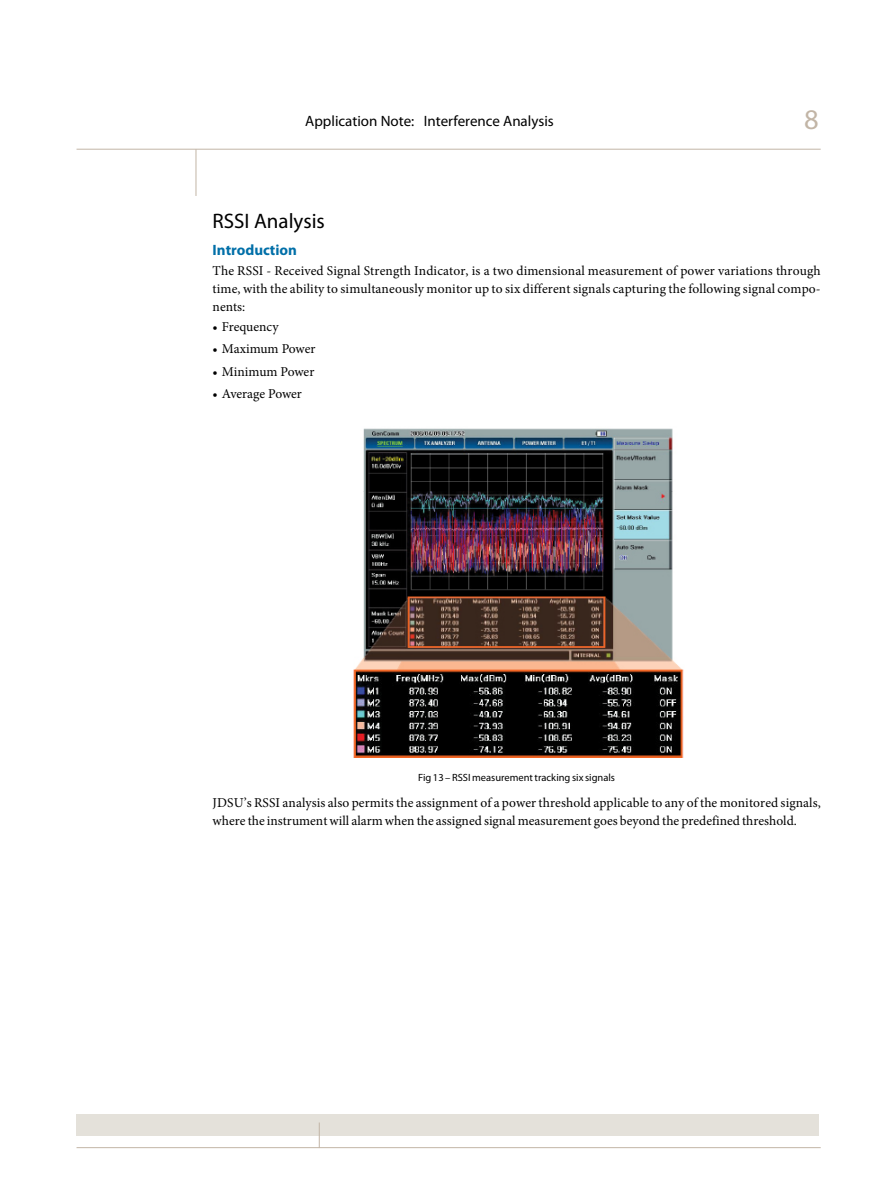
<style>
.page{position:relative;width:893px;height:1188px;background:#fff}
.page>*{position:absolute;margin:0;border:0;box-sizing:border-box;transform-origin:0 0}
.t1{font:28.5px "Myriad Pro";color:#c2b5a6}
.t2{font:21px "Myriad Pro";color:#000}
.t3{font:15px "Myriad Pro";color:#000}
.t4{font:700 15px "Myriad Pro";color:#006fa8}
.t5{font:13.5px/18px "Minion Pro";color:#000}
.t6{font:10.5px "Myriad Pro";color:#000}
</style>
<div class="page">
<div style="left:77px;top:1114px;width:742px;height:21px;background:#e4e1da"></div>
<hr style="left:77px;top:1147px;width:744px;height:1px;background:#c2b5a6">
<svg style="left:319px;top:1123px;width:1px;height:24px"></svg>
<hr style="left:77px;top:149px;width:744px;height:1px;background:#c2b5a6">
<hr style="left:196px;top:149px;width:1px;height:47px;background:#c2b5a6">
<img style="left:353px;top:428px;width:331px;height:329px">
<p class="t3" style="left:305px;top:112px;width:250px">Application Note: Interference Analysis</p>
<h1 class="t1" style="left:804px;top:101px;width:16px">8</h1>
<h2 class="t2" style="left:213px;top:208px;width:114px">RSSI Analysis</h2>
<p class="t4" style="left:213px;top:240px;width:86px">Introduction</p>
<p class="t5" style="left:213px;top:262px;width:610px;text-align:justify">The RSSI - Received Signal Strength Indicator, is a two dimensional measurement of power variations through time, with the ability to simultaneously monitor up to six different signals capturing the following signal compo&shy;nents:</p>
<p class="t5" style="left:222px;top:316px;width:95px;line-height:22.2px">Frequency<br>Maximum Power<br>Minimum Power<br>Average Power</p>
<p class="t6" style="left:418px;top:771px;width:198px">Fig 13 – RSSI measurement tracking six signals</p>
<p class="t5" style="left:213px;top:794px;width:610px">JDSU’s RSSI analysis also permits the assignment of a power threshold applicable to any of the monitored signals, where the instrument will alarm when the assigned signal measurement goes beyond the predefined threshold.</p>
</div>
